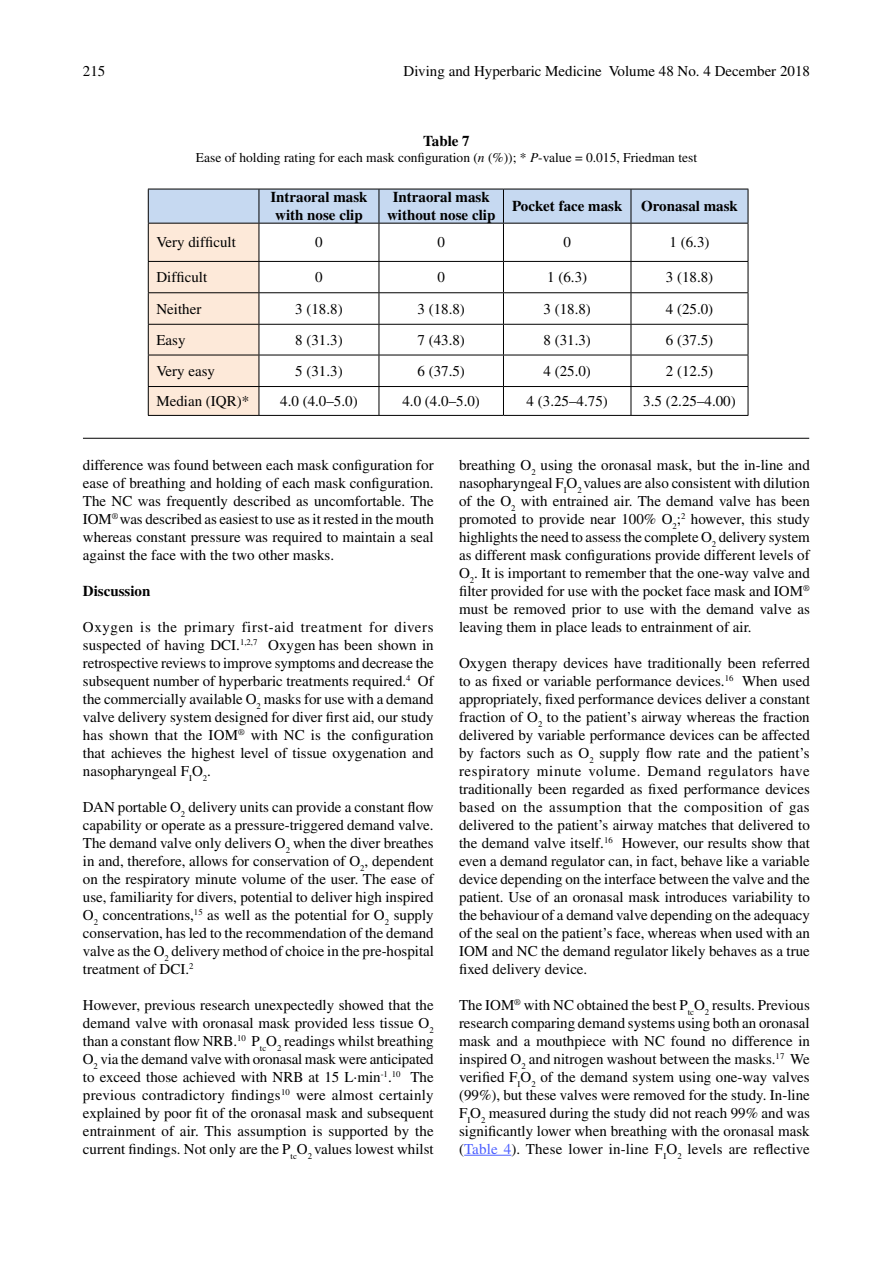
<style>
.page{position:relative;width:893px;height:1263px;background:#fff}
.page>*{position:absolute;margin:0;border:0;box-sizing:border-box;transform-origin:0 0}
.t1{font:15px/18px "Times LT Std";color:#000;text-align:justify}
.t2{font:700 15px/18px "Times LT Std";color:#000;text-align:center}
.t3{font:15px "Times";color:#000}
.t4{font:13.5px "Times LT Std";color:#000}
.s1{font-style:italic}
.s2{color:#4b5eff}
</style>
<div class="page">
<hr style="left:148px;top:415px;width:111px;height:1px;background:#000">
<hr style="left:259px;top:415px;width:120px;height:1px;background:#000">
<hr style="left:379px;top:415px;width:124px;height:1px;background:#000">
<hr style="left:503px;top:415px;width:128px;height:1px;background:#000">
<hr style="left:631px;top:415px;width:117px;height:1px;background:#000">
<svg style="left:148px;top:189px;width:601px;height:226px"></svg>
<hr style="left:464px;top:1155px;width:47px;height:1px;background:#4b5eff">
<hr style="left:83px;top:438px;width:726px;height:1px;background:#000">
<p class="t3" style="left:83px;top:62px;width:24px">215</p>
<p class="t3" style="left:404px;top:62px;width:408px">Diving and Hyperbaric Medicine Volume 48 No. 4 December 2018</p>
<p class="t2" style="left:423px;top:131px;width:48px">Table 7</p>
<p class="t4" style="left:196px;top:150px;width:503px">Ease of holding rating for each mask configuration (<span class="s1">n</span> (%)); * <span class="s1">P</span>-value = 0.015, Friedman test</p>
<p class="t2" style="left:270px;top:188px;width:99px">Intraoral mask with nose clip</p>
<p class="t2" style="left:387px;top:188px;width:110px">Intraoral mask without nose clip</p>
<p class="t2" style="left:512px;top:197px;width:227px">Pocket face mask Oronasal mask</p>
<p class="t1" style="left:156px;top:233px;width:81px">Very difficult</p>
<p class="t1" style="left:315px;top:233px;width:9px">0</p>
<p class="t1" style="left:437px;top:233px;width:9px">0</p>
<p class="t1" style="left:563px;top:233px;width:9px">0</p>
<p class="t1" style="left:669px;top:233px;width:41px">1 (6.3)</p>
<p class="t1" style="left:156px;top:268px;width:52px">Difficult</p>
<p class="t1" style="left:315px;top:268px;width:9px">0</p>
<p class="t1" style="left:437px;top:268px;width:9px">0</p>
<p class="t1" style="left:547px;top:268px;width:41px">1 (6.3)</p>
<p class="t1" style="left:666px;top:268px;width:49px">3 (18.8)</p>
<p class="t1" style="left:156px;top:300px;width:46px">Neither</p>
<p class="t1" style="left:295px;top:300px;width:49px">3 (18.8)</p>
<p class="t1" style="left:417px;top:300px;width:49px">3 (18.8)</p>
<p class="t1" style="left:543px;top:300px;width:49px">3 (18.8)</p>
<p class="t1" style="left:666px;top:300px;width:49px">4 (25.0)</p>
<p class="t1" style="left:156px;top:331px;width:31px">Easy</p>
<p class="t1" style="left:295px;top:331px;width:49px">8 (31.3)</p>
<p class="t1" style="left:417px;top:331px;width:49px">7 (43.8)</p>
<p class="t1" style="left:543px;top:331px;width:49px">8 (31.3)</p>
<p class="t1" style="left:666px;top:331px;width:49px">6 (37.5)</p>
<p class="t1" style="left:156px;top:362px;width:60px">Very easy</p>
<p class="t1" style="left:295px;top:362px;width:49px">5 (31.3)</p>
<p class="t1" style="left:417px;top:362px;width:49px">6 (37.5)</p>
<p class="t1" style="left:543px;top:362px;width:49px">4 (25.0)</p>
<p class="t1" style="left:666px;top:362px;width:49px">2 (12.5)</p>
<p class="t1" style="left:156px;top:392px;width:94px">Median (IQR)*</p>
<p class="t1" style="left:280px;top:392px;width:79px">4.0 (4.0–5.0)</p>
<p class="t1" style="left:402px;top:392px;width:79px">4.0 (4.0–5.0)</p>
<p class="t1" style="left:527px;top:392px;width:83px">4 (3.25–4.75)</p>
<p class="t1" style="left:643px;top:392px;width:94px">3.5 (2.25–4.00)</p>
<p class="t1" style="left:83px;top:455px;width:352px">difference was found between each mask configuration for ease of breathing and holding of each mask configuration.<br>The NC was frequently described as uncomfortable. The IOM<sup>®</sup> was described as easiest to use as it rested in the mouth whereas constant pressure was required to maintain a seal against the face with the two other masks.</p>
<p class="t2" style="left:83px;top:581px;width:69px">Discussion</p>
<p class="t1" style="left:83px;top:617px;width:352px">Oxygen is the primary first-aid treatment for divers suspected of having DCI.<sup>1,2,7</sup> Oxygen has been shown in retrospective reviews to improve symptoms and decrease the subsequent number of hyperbaric treatments required.<sup>4</sup> Of the commercially available O<sub>2</sub> masks for use with a demand valve delivery system designed for diver first aid, our study has shown that the IOM<sup>®</sup> with NC is the configuration that achieves the highest level of tissue oxygenation and nasopharyngeal F<sub>I</sub>O<sub>2</sub>.</p>
<p class="t1" style="left:83px;top:797px;width:352px">DAN portable O<sub>2</sub> delivery units can provide a constant flow capability or operate as a pressure-triggered demand valve.<br>The demand valve only delivers O<sub>2</sub> when the diver breathes in and, therefore, allows for conservation of O<sub>2</sub>, dependent on the respiratory minute volume of the user. The ease of use, familiarity for divers, potential to deliver high inspired O<sub>2</sub> concentrations,<sup>15</sup> as well as the potential for O<sub>2</sub> supply conservation, has led to the recommendation of the demand valve as the O<sub>2</sub> delivery method of choice in the pre-hospital treatment of DCI.<sup>2</sup></p>
<p class="t1" style="left:83px;top:995px;width:352px">However, previous research unexpectedly showed that the demand valve with oronasal mask provided less tissue O<sub>2 </sub>than a constant flow NRB.<sup>10</sup> P<sub>tc</sub>O<sub>2</sub> readings whilst breathing O<sub>2</sub> via the demand valve with oronasal mask were anticipated to exceed those achieved with NRB at 15 L·min<sup>-1</sup>.<sup>10</sup> The previous contradictory findings<sup>10</sup> were almost certainly explained by poor fit of the oronasal mask and subsequent entrainment of air. This assumption is supported by the current findings. Not only are the P<sub>tc</sub>O<sub>2</sub> values lowest whilst</p>
<p class="t1" style="left:459px;top:455px;width:352px">breathing O<sub>2</sub> using the oronasal mask, but the in-line and nasopharyngeal F<sub>I</sub>O<sub>2</sub> values are also consistent with dilution of the O<sub>2</sub> with entrained air. The demand valve has been promoted to provide near 100% O<sub>2</sub>;<sup>2</sup> however, this study highlights the need to assess the complete O<sub>2</sub> delivery system as different mask configurations provide different levels of O<sub>2</sub>. It is important to remember that the one-way valve and filter provided for use with the pocket face mask and IOM<sup>® </sup>must be removed prior to use with the demand valve as leaving them in place leads to entrainment of air.</p>
<p class="t1" style="left:459px;top:653px;width:353px">Oxygen therapy devices have traditionally been referred to as fixed or variable performance devices.<sup>16</sup> When used appropriately, fixed performance devices deliver a constant fraction of O<sub>2</sub> to the patient’s airway whereas the fraction delivered by variable performance devices can be affected by factors such as O<sub>2</sub> supply flow rate and the patient’s respiratory minute volume. Demand regulators have traditionally been regarded as fixed performance devices based on the assumption that the composition of gas delivered to the patient’s airway matches that delivered to the demand valve itself.<sup>16</sup> However, our results show that even a demand regulator can, in fact, behave like a variable device depending on the interface between the valve and the patient. Use of an oronasal mask introduces variability to the behaviour of a demand valve depending on the adequacy of the seal on the patient’s face, whereas when used with an IOM and NC the demand regulator likely behaves as a true fixed delivery device.</p>
<p class="t1" style="left:459px;top:995px;width:352px">The IOM<sup>®</sup> with NC obtained the best P<sub>tc</sub>O<sub>2</sub> results. Previous research comparing demand systems using both an oronasal mask and a mouthpiece with NC found no difference in inspired O<sub>2</sub> and nitrogen washout between the masks.<sup>17</sup> We verified F<sub>I</sub>O<sub>2</sub> of the demand system using one-way valves (99%), but these valves were removed for the study. In-line F<sub>I</sub>O<sub>2</sub> measured during the study did not reach 99% and was significantly lower when breathing with the oronasal mask (<span class="s2">Table 4</span>). These lower in-line F<sub>I</sub>O<sub>2</sub> levels are reflective</p>
</div>
